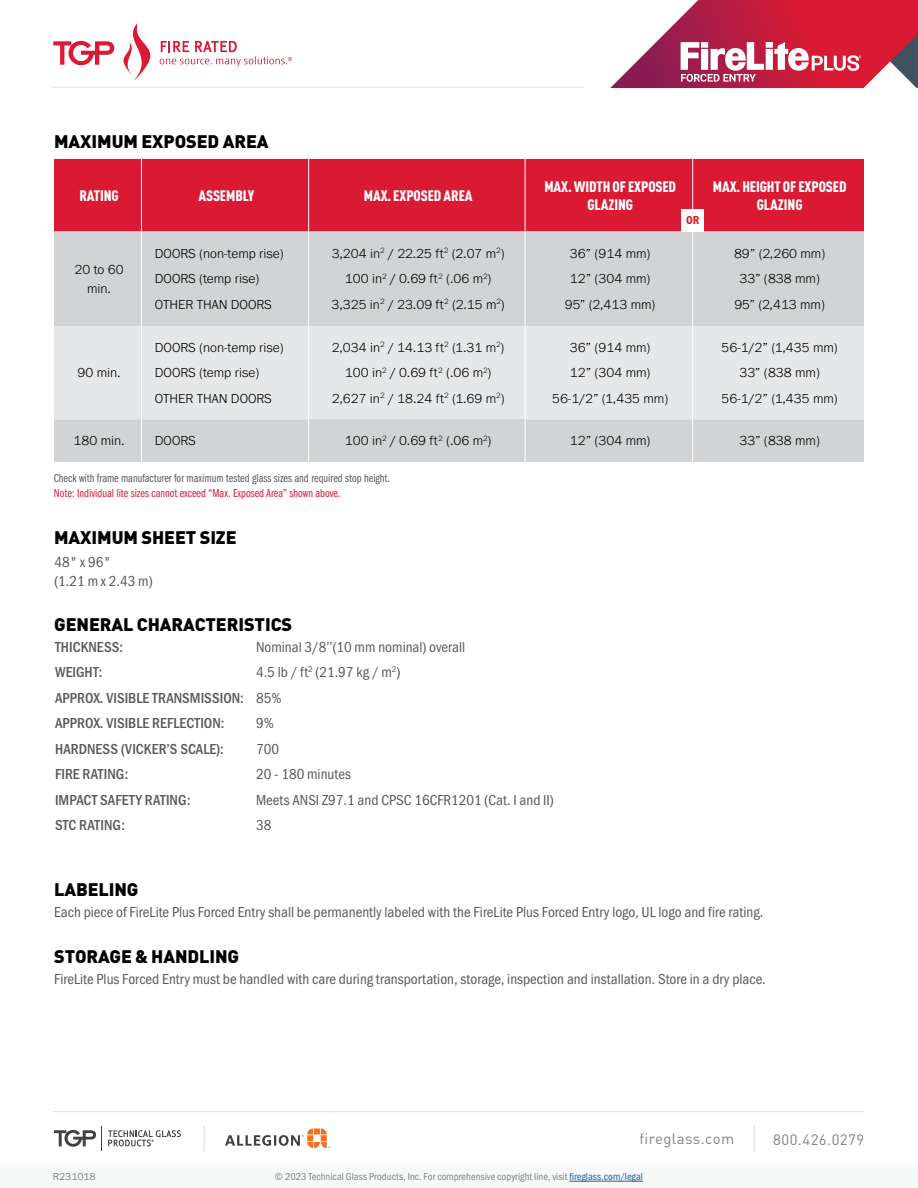
<style>
.page{position:relative;width:918px;height:1188px;background:#fff}
.page>*{position:absolute;margin:0;border:0;box-sizing:border-box;transform-origin:0 0}
.t1{font:900 18px "DIN Pro";letter-spacing:-.005em;color:#000}
.t2{font:15px/18.8px "Franklin Gothic URW Cond";color:#58595b}
.t3{font:500 15px/25.5px "Franklin Gothic URW Cond";color:#58595b}
.t4{font:900 condensed 15px/18px "DIN Pro";letter-spacing:-.005em;color:#fff;text-align:center}
.t5{font:15px "DIN Pro";letter-spacing:.03em;color:#808285}
.t6{font:300 13.5px/25.5px "Franklin Gothic URW";color:#000;text-align:center}
.t7{font:12px "Franklin Gothic URW Com Boo";color:#58595b}
.t8{font:12px "Franklin Gothic URW Com Boo";color:#da1a32}
.t9{font:12px "Franklin Gothic URW Con Dem";color:#da1a32}
.t10{font:10.5px "Franklin Gothic URW Cond";color:#808285}
.t11{font:10.5px "Franklin Gothic URW Boo";letter-spacing:-.01em;color:#808285}
.s1{font-weight:400}
.s2{color:#215e9e}
</style>
<div class="page">
<svg style="left:204px;top:1126px;width:1px;height:26px"></svg>
<svg style="left:754px;top:1126px;width:1px;height:26px"></svg>
<svg style="left:53px;top:41px;width:61px;height:24px"></svg>
<svg style="left:123px;top:23px;width:169px;height:57px"></svg>
<hr style="left:52px;top:87px;width:532px;height:1px;background:#58595b">
<hr style="left:53px;top:1111px;width:810px;height:1px;background:#58595b">
<svg style="left:225px;top:1128px;width:105px;height:20px"></svg>
<svg style="left:54px;top:1126px;width:48px;height:24px"></svg>
<svg style="left:108px;top:1130px;width:73px;height:16px"></svg>
<div style="left:54px;top:159px;width:810px;height:72px;background:#da1a32"></div>
<div style="left:54px;top:231px;width:810px;height:231px;background:#d1d3d4"></div>
<div style="left:54px;top:326px;width:810px;height:93px;background:#e6e7e8"></div>
<div style="left:309px;top:326px;width:216px;height:93px;background:#e6e7e8"></div>
<div style="left:309px;top:419px;width:216px;height:43px;background:#d1d3d4"></div>
<hr style="left:141px;top:159px;width:1px;height:72px;background:#fff">
<hr style="left:308px;top:159px;width:1px;height:72px;background:#fff">
<hr style="left:525px;top:159px;width:1px;height:72px;background:#fff">
<hr style="left:692px;top:159px;width:1px;height:72px;background:#fff">
<hr style="left:141px;top:231px;width:1px;height:95px;background:#fff">
<hr style="left:308px;top:231px;width:1px;height:95px;background:#fff">
<hr style="left:525px;top:231px;width:1px;height:95px;background:#fff">
<hr style="left:692px;top:231px;width:1px;height:95px;background:#fff">
<hr style="left:141px;top:326px;width:1px;height:93px;background:#fff">
<hr style="left:308px;top:326px;width:1px;height:93px;background:#fff">
<hr style="left:525px;top:326px;width:1px;height:93px;background:#fff">
<hr style="left:692px;top:326px;width:1px;height:93px;background:#fff">
<hr style="left:141px;top:419px;width:1px;height:43px;background:#fff">
<hr style="left:308px;top:419px;width:1px;height:43px;background:#fff">
<hr style="left:525px;top:419px;width:1px;height:43px;background:#fff">
<hr style="left:692px;top:419px;width:1px;height:43px;background:#fff">
<div style="left:681px;top:209px;width:23px;height:22px;background:#fff"></div>
<svg style="left:610px;top:0;width:308px;height:88px"></svg>
<div style="left:0;top:1165px;width:918px;height:23px;background:#f7f8f8"></div>
<hr style="left:569px;top:1181px;width:74px;height:1px;background:#215e9e">
<h1 class="t1" style="left:54px;top:126px;width:216px">MAXIMUM EXPOSED AREA</h1>
<p class="t4" style="left:79px;top:185px;width:41px">RATING</p>
<p class="t4" style="left:198px;top:185px;width:58px">ASSEMBLY</p>
<p class="t4" style="left:364px;top:185px;width:110px">MAX. EXPOSED AREA</p>
<p class="t4" style="left:544px;top:176px;width:133px">MAX. WIDTH OF EXPOSED<br>GLAZING</p>
<p class="t4" style="left:713px;top:176px;width:135px">MAX. HEIGHT OF EXPOSED<br>GLAZING</p>
<p class="t6" style="left:75px;top:260px;width:51px;line-height:19px">20 to 60 min.</p>
<p class="t6" style="left:78px;top:360px;width:45px">90 min.</p>
<p class="t9" style="left:686px;top:212px;width:15px">OR</p>
<p class="t6" style="left:155px;top:240px;width:130px;text-align:left">DOORS (non-temp rise)<br>DOORS (temp rise)<br>OTHER THAN DOORS</p>
<p class="t6" style="left:332px;top:240px;width:175px">3,204 in<sup>2</sup> / 22.25 ft<sup>2</sup> (2.07 m<sup>2</sup>)<br>100 in<sup>2</sup> / 0.69 ft<sup>2</sup> (.06 m<sup>2</sup>)<br>3,325 in<sup>2</sup> / 23.09 ft<sup>2</sup> (2.15 m<sup>2</sup>)</p>
<p class="t6" style="left:565px;top:240px;width:92px">36” (914 mm)<br>12” (304 mm)<br>95” (2,413 mm)</p>
<p class="t6" style="left:734px;top:240px;width:93px">89” (2,260 mm)<br>33” (838 mm)<br>95” (2,413 mm)</p>
<p class="t6" style="left:155px;top:334px;width:130px;text-align:left">DOORS (non-temp rise)<br>DOORS (temp rise)<br>OTHER THAN DOORS</p>
<p class="t6" style="left:332px;top:334px;width:174px">2,034 in<sup>2</sup> / 14.13 ft<sup>2</sup> (1.31 m<sup>2</sup>)<br>100 in<sup>2</sup> / 0.69 ft<sup>2</sup> (.06 m<sup>2</sup>)<br>2,627 in<sup>2</sup> / 18.24 ft<sup>2</sup> (1.69 m<sup>2</sup>)</p>
<p class="t6" style="left:552px;top:334px;width:118px">36” (914 mm)<br>12” (304 mm)<br>56-1/2” (1,435 mm)</p>
<p class="t6" style="left:722px;top:334px;width:118px">56-1/2” (1,435 mm)<br>33” (838 mm)<br>56-1/2” (1,435 mm)</p>
<p class="t6" style="left:74px;top:428px;width:52px">180 min.</p>
<p class="t6" style="left:155px;top:428px;width:42px">DOORS</p>
<p class="t6" style="left:345px;top:428px;width:148px">100 in<sup>2</sup> / 0.69 ft<sup>2</sup> (.06 m<sup>2</sup>)</p>
<p class="t6" style="left:570px;top:428px;width:82px">12” (304 mm)</p>
<p class="t6" style="left:739px;top:428px;width:82px">33” (838 mm)</p>
<p class="t7" style="left:54px;top:470px;width:338px">Check with frame manufacturer for maximum tested glass sizes and required stop height.</p>
<p class="t8" style="left:54px;top:485px;width:288px">Note: Individual lite sizes cannot exceed “Max. Exposed Area” shown above.</p>
<h1 class="t1" style="left:54px;top:522px;width:184px">MAXIMUM SHEET SIZE</h1>
<p class="t2" style="left:54px;top:552px;width:100px">48" x 96"<br>(1.21 m x 2.43 m)</p>
<h1 class="t1" style="left:54px;top:609px;width:240px">GENERAL CHARACTERISTICS</h1>
<p class="t3" style="left:55px;top:633px;width:70px">THICKNESS:</p>
<p class="t2" style="left:256px;top:637px;width:211px">Nominal 3/8’’(10 mm nominal) overall</p>
<p class="t3" style="left:55px;top:659px;width:49px">WEIGHT:</p>
<p class="t3" style="left:55px;top:659px;width:347px;text-indent:201px"><span class="s1">4.5 lb / ft</span><sup>2</sup> <span class="s1">(21.97 kg / m</span><sup>2</sup><span class="s1">)<br></span>APPROX. VISIBLE TRANSMISSION: <span class="s1">85%<br></span>APPROX. VISIBLE REFLECTION:</p>
<p class="t2" style="left:256px;top:713px;width:19px">9%</p>
<p class="t3" style="left:55px;top:735px;width:170px">HARDNESS (VICKER’S SCALE):</p>
<p class="t2" style="left:256px;top:739px;width:24px">700</p>
<p class="t3" style="left:55px;top:761px;width:75px">FIRE RATING:</p>
<p class="t2" style="left:256px;top:764px;width:96px">20 - 180 minutes</p>
<p class="t3" style="left:55px;top:786px;width:137px">IMPACT SAFETY RATING:</p>
<p class="t2" style="left:256px;top:790px;width:299px">Meets ANSI Z97.1 and CPSC 16CFR1201 (Cat. I and II)</p>
<p class="t3" style="left:55px;top:812px;width:72px">STC RATING:</p>
<p class="t2" style="left:256px;top:815px;width:17px">38</p>
<h1 class="t1" style="left:54px;top:874px;width:86px">LABELING</h1>
<p class="t2" style="left:54px;top:901px;width:711px">Each piece of FireLite Plus Forced Entry shall be permanently labeled with the FireLite Plus Forced Entry logo, UL logo and fire rating.</p>
<h1 class="t1" style="left:54px;top:941px;width:187px">STORAGE &amp; HANDLING</h1>
<p class="t2" style="left:54px;top:969px;width:713px">FireLite Plus Forced Entry must be handled with care during transportation, storage, inspection and installation. Store in a dry place.</p>
<p class="t5" style="left:639px;top:1127px;width:96px">fireglass.com</p>
<p class="t5" style="left:773px;top:1128px;width:93px">800.426.0279</p>
<p class="t11" style="left:53px;top:1170px;width:44px">R231018</p>
<p class="t10" style="left:275px;top:1169px;width:370px">© 2023 Technical Glass Products, Inc. For comprehensive copyright line, visit <span class="s2">fireglass.com/legal</span></p>
</div>
